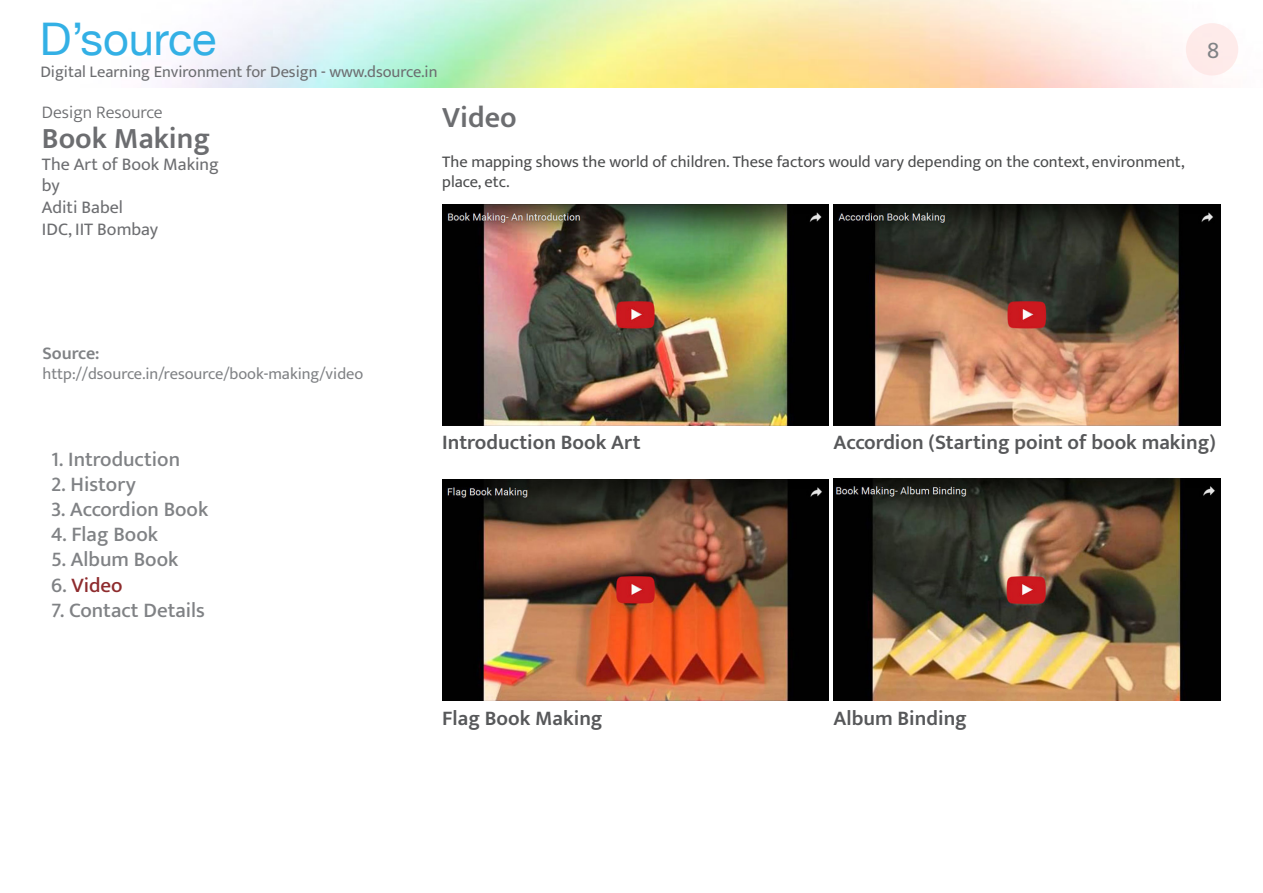
<style>
.page{position:relative;width:1263px;height:893px;background:#fff}
.page>*{position:absolute;margin:0;border:0;box-sizing:border-box;transform-origin:0 0}
.t1{font:45px "Helvetica Neue";color:#33b0e5}
.t2{font:600 30px "Ek Mukta";color:#6c6d70}
.t3{font:24px "Ek Mukta";color:#808285}
.t4{font:600 21px "Ek Mukta";color:#57585a}
.t5{font:500 21px "Ek Mukta";color:#808285}
.t6{font:500 21px "Ek Mukta";color:#8e2b2d}
.t7{font:18px "Ek Mukta";color:#6c6d70}
.t8{font:300 18px "Ek Mukta";color:#6c6d70}
.t9{font:600 18px "Ek Mukta";color:#808285}
.t10{font:16.5px/19.8px "Ek Mukta";color:#4b4c4d}
.t11{font:16.5px "Ek Mukta";color:#6c6d70}
.t12{font:16.5px "Ek Mukta";color:#808285}
.s1{color:#808285}
</style>
<div class="page">
<div style="left:1186px;top:23px;width:52px;height:52px;background:#feebea;border-radius:50%"></div>
<img style="left:442px;top:204px;width:387px;height:221px">
<img style="left:833px;top:204px;width:387px;height:221px">
<img style="left:442px;top:480px;width:387px;height:221px">
<img style="left:833px;top:479px;width:387px;height:222px">
<h1 class="t1" style="left:40px;top:12px;width:178px">D’source</h1>
<p class="t11" style="left:40px;top:62px;width:399px">Digital Learning Environment for Design - www.dsource.in</p>
<p class="t8" style="left:42px;top:101px;width:122px">Design Resource</p>
<p class="t2" style="left:42px;top:120px;width:170px">Book Making</p>
<p class="t7" style="left:42px;top:153px;width:178px">The Art of Book Making</p>
<p class="t7" style="left:42px;top:175px;width:19px">by</p>
<p class="t7" style="left:42px;top:196px;width:82px">Aditi Babel</p>
<p class="t7" style="left:42px;top:218px;width:118px">IDC, IIT Bombay</p>
<p class="t2" style="left:442px;top:99px;width:76px">Video</p>
<p class="t10" style="left:442px;top:151px;width:744px">The mapping shows the world of children. These factors would vary depending on the context, environment, place, etc.</p>
<h3 class="t3" style="left:1207px;top:35px;width:14px">8</h3>
<p class="t9" style="left:43px;top:343px;width:59px">Source:</p>
<p class="t12" style="left:43px;top:364px;width:322px">http://dsource.in/resource/book-making/video</p>
<p class="t5" style="left:51px;top:446px;width:131px">1. Introduction</p>
<p class="t5" style="left:51px;top:471px;width:86px">2. History</p>
<p class="t5" style="left:51px;top:496px;width:159px">3. Accordion Book</p>
<p class="t5" style="left:51px;top:522px;width:108px">4. Flag Book</p>
<p class="t5" style="left:51px;top:547px;width:129px">5. Album Book</p>
<p class="t6" style="left:51px;top:572px;width:73px"><span class="s1">6.</span> Video</p>
<p class="t5" style="left:51px;top:597px;width:155px">7. Contact Details</p>
<p class="t4" style="left:442px;top:429px;width:200px">Introduction Book Art</p>
<p class="t4" style="left:833px;top:429px;width:384px">Accordion (Starting point of book making)</p>
<p class="t4" style="left:442px;top:705px;width:162px">Flag Book Making</p>
<p class="t4" style="left:833px;top:705px;width:135px">Album Binding</p>
</div>
